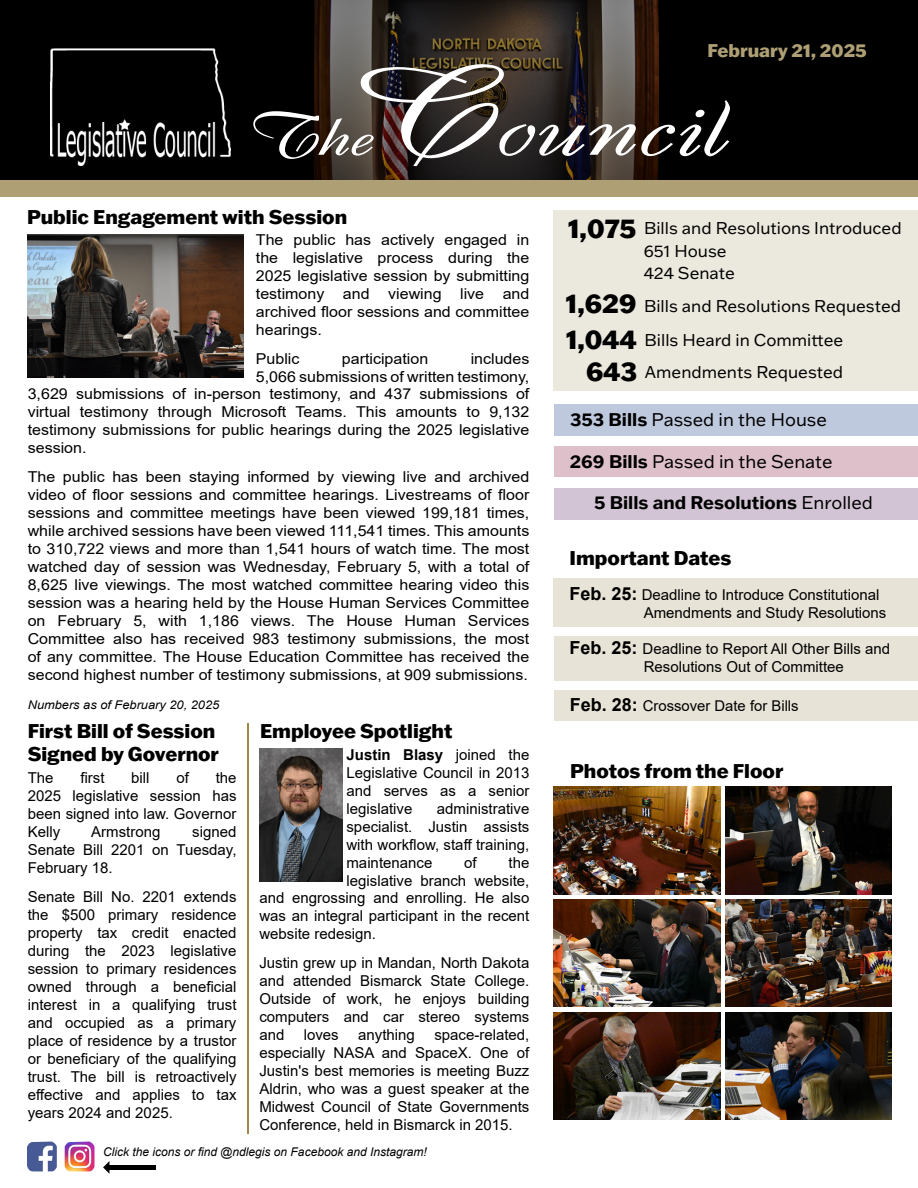
<style>
.page{position:relative;width:918px;height:1188px;background:#fff}
.page>*{position:absolute;margin:0;border:0;box-sizing:border-box;transform-origin:0 0}
.t1{font:96.45px "LTC Francis";color:#fff;scale:1.3 1}
.t2{font:64.35px "LTC Francis";color:#fff;scale:1.3 1}
.t3{font:800 26.25px "Franklin Gothic ATF";color:#000}
.t4{font:800 19.5px/23.4px "Franklin Gothic ATF";color:#000}
.t5{font:18px "Franklin Gothic ATF";color:#000}
.t6{font:700 18px "Franklin Gothic ATF";color:#000}
.t7{font:800 18px "Franklin Gothic ATF";color:#ae9f75}
.t8{font:16.8px/22.2px "Franklin Gothic ATF";color:#000}
.t9{font:15px/18px "Arial";color:#000;text-align:justify}
.t10{font:15px/18px "Arial";color:#000;text-align:justify;scale:1.07 1}
.t11{font:14.85px "Arial";color:#000}
.t12{font:italic 12px "Arial";color:#000}
.t13{font:italic 12px "Arial";color:#000;scale:1.07 1}
.s1{font-size:144px}
.s2{font-weight:700}
.s3{font-weight:800;font-size:26.25px}
.s4{font-weight:400}
.s5{font-weight:700;font-size:18px}
</style>
<div class="page">
<img style="left:725px;top:899px;width:167px;height:108px">
<img style="left:259px;top:748px;width:84px;height:134px">
<img style="left:554px;top:899px;width:166px;height:108px">
<div style="left:554px;top:579px;width:364px;height:48px;background:#e7e3d7"></div>
<div style="left:554px;top:690px;width:364px;height:31px;background:#e7e3d7"></div>
<div style="left:555px;top:636px;width:363px;height:45px;background:#e7e3d7"></div>
<img style="left:554px;top:787px;width:166px;height:108px">
<img style="left:725px;top:787px;width:167px;height:108px">
<div style="left:0;top:179px;width:918px;height:17px;background:#ae9f75"></div>
<div style="left:0;top:0;width:918px;height:179px;background:#000"></div>
<img style="left:314px;top:0;width:345px;height:179px">
<img style="left:50px;top:49px;width:180px;height:117px">
<div style="left:554px;top:210px;width:364px;height:181px;background:#ebe8dd"></div>
<img style="left:27px;top:1142px;width:30px;height:30px">
<img style="left:65px;top:1142px;width:29px;height:30px">
<div style="left:554px;top:405px;width:364px;height:31px;background:#bfc9de"></div>
<div style="left:554px;top:446px;width:364px;height:31px;background:#dec0ca"></div>
<div style="left:554px;top:488px;width:364px;height:31px;background:#d3c4d5"></div>
<svg style="left:103px;top:1161px;width:6px;height:13px"></svg>
<div style="left:108px;top:1165px;width:48px;height:5px;background:#000"></div>
<hr style="left:247px;top:723px;width:1px;height:410px;background:#a2864d">
<img style="left:725px;top:1012px;width:167px;height:108px">
<img style="left:554px;top:1012px;width:166px;height:108px">
<img style="left:28px;top:234px;width:216px;height:144px">
<p class="t7" style="left:708px;top:38px;width:161px">February 21, 2025</p>
<h1 class="t1" style="left:364px;top:73px;width:284px"><span class="s1">C</span>ouncil</h1>
<h2 class="t2" style="left:256px;top:100px;width:93px">The</h2>
<h3 class="t4" style="left:27px;top:205px;width:322px">Public Engagement with Session</h3>
<p class="t10" style="left:256px;top:231px;width:257px">The public has actively engaged in the legislative process during the 2025 legislative session by submitting testimony and viewing live and archived floor sessions and committee hearings.</p>
<p class="t10" style="left:256px;top:349px;width:42px">Public</p>
<p class="t10" style="left:342px;top:349px;width:82px">participation</p>
<p class="t10" style="left:256px;top:349px;width:257px;text-align:right">includes<br>5,066 submissions of written testimony,</p>
<p class="t10" style="left:28px;top:385px;width:470px">3,629 submissions of in-person testimony, and 437 submissions of virtual testimony through Microsoft Teams. This amounts to 9,132 testimony submissions for public hearings during the 2025 legislative session.</p>
<p class="t10" style="left:28px;top:467px;width:470px">The public has been staying informed by viewing live and archived video of floor sessions and committee hearings. Livestreams of floor sessions and committee meetings have been viewed 199,181 times, while archived sessions have been viewed 111,541 times. This amounts to 310,722 views and more than 1,541 hours of watch time. The most watched day of session was Wednesday, February 5, with a total of 8,625 live viewings. The most watched committee hearing video this session was a hearing held by the House Human Services Committee on February 5, with 1,186 views. The House Human Services Committee also has received 983 testimony submissions, the most of any committee. The House Education Committee has received the second highest number of testimony submissions, at 909 submissions.</p>
<p class="t13" style="left:28px;top:697px;width:181px">Numbers as of February 20, 2025</p>
<h3 class="t4" style="left:28px;top:718px;width:193px">First Bill of Session<br>Signed by Governor</h3>
<p class="t9" style="left:28px;top:769px;width:27px">The</p>
<p class="t9" style="left:80px;top:769px;width:26px">first</p>
<p class="t9" style="left:131px;top:769px;width:20px">bill</p>
<p class="t9" style="left:176px;top:769px;width:14px">of</p>
<h3 class="t4" style="left:260px;top:718px;width:194px">Employee Spotlight</h3>
<p class="t9" style="left:346px;top:746px;width:184px"><span class="s2">Justin Blasy</span> joined the Legislative Council in 2013 and serves as a senior legislative</p>
<p class="t9" style="left:28px;top:769px;width:210px;text-indent:188px">the 2025 legislative session has been signed into law. Governor Kelly</p>
<p class="t9" style="left:346px;top:800px;width:184px;text-indent:90px">administrative specialist. Justin assists with workflow, staff training, maintenance</p>
<p class="t9" style="left:28px;top:823px;width:210px;text-indent:165px">signed Senate Bill 2201 on Tuesday, February 18.</p>
<p class="t9" style="left:28px;top:887px;width:210px">Senate Bill No. 2201 extends the $500 primary residence property tax credit enacted during the 2023 legislative session to primary residences owned through a beneficial interest in a qualifying trust and occupied as a primary place of residence by a trustor or beneficiary of the qualifying trust. The bill is retroactively effective and applies to tax years 2024 and 2025.</p>
<p class="t9" style="left:259px;top:889px;width:272px">and engrossing and enrolling. He also was an integral participant in the recent website redesign.</p>
<p class="t9" style="left:91px;top:823px;width:71px">Armstrong</p>
<p class="t9" style="left:464px;top:854px;width:14px">of</p>
<p class="t9" style="left:346px;top:854px;width:184px;text-align:right">the<br>legislative branch website,</p>
<p class="t9" style="left:259px;top:953px;width:272px">Justin grew up in Mandan, North Dakota and attended Bismarck State College.<br>Outside of work, he enjoys building computers and car stereo systems and</p>
<p class="t9" style="left:259px;top:1025px;width:272px;text-indent:175px">space-related, especially NASA and SpaceX. One of Justin's best memories is meeting Buzz Aldrin, who was a guest speaker at the Midwest Council of State Governments Conference, held in Bismarck in 2015.</p>
<p class="t9" style="left:304px;top:1025px;width:37px">loves</p>
<p class="t9" style="left:358px;top:1025px;width:58px">anything</p>
<p class="t12" style="left:103px;top:1144px;width:325px">Click the icons or find @ndlegis on Facebook and Instagram!</p>
<h3 class="t3" style="left:568px;top:211px;width:70px">1,075</h3>
<p class="t8" style="left:644px;top:217px;width:259px">Bills and Resolutions Introduced<br>651 House<br>424 Senate</p>
<p class="t8" style="left:566px;top:295px;width:337px"><span class="s3">1,629</span> Bills and Resolutions Requested</p>
<p class="t8" style="left:566px;top:329px;width:278px"><span class="s3">1,044</span> Bills Heard in Committee</p>
<p class="t8" style="left:586px;top:361px;width:259px"><span class="s3">643</span> Amendments Requested</p>
<p class="t5" style="left:570px;top:408px;width:258px"><span class="s2">353 Bills</span> Passed in the House</p>
<p class="t5" style="left:570px;top:449px;width:264px"><span class="s2">269 Bills</span> Passed in the Senate</p>
<p class="t6" style="left:594px;top:491px;width:280px">5 Bills and Resolutions <span class="s4">Enrolled</span></p>
<h3 class="t4" style="left:570px;top:546px;width:164px">Important Dates</h3>
<p class="t9" style="left:644px;top:585px;width:244px;text-indent:-74px"><span class="s5">Feb. 25:</span> Deadline to Introduce Constitutional<br>Amendments and Study Resolutions</p>
<p class="t9" style="left:644px;top:640px;width:248px;text-indent:-74px"><span class="s5">Feb. 25:</span> Deadline to Report All Other Bills and<br>Resolutions Out of Committee</p>
<p class="t11" style="left:570px;top:695px;width:230px"><span class="s5">Feb. 28:</span> Crossover Date for Bills</p>
<h3 class="t4" style="left:570px;top:759px;width:215px">Photos from the Floor</h3>
</div>
